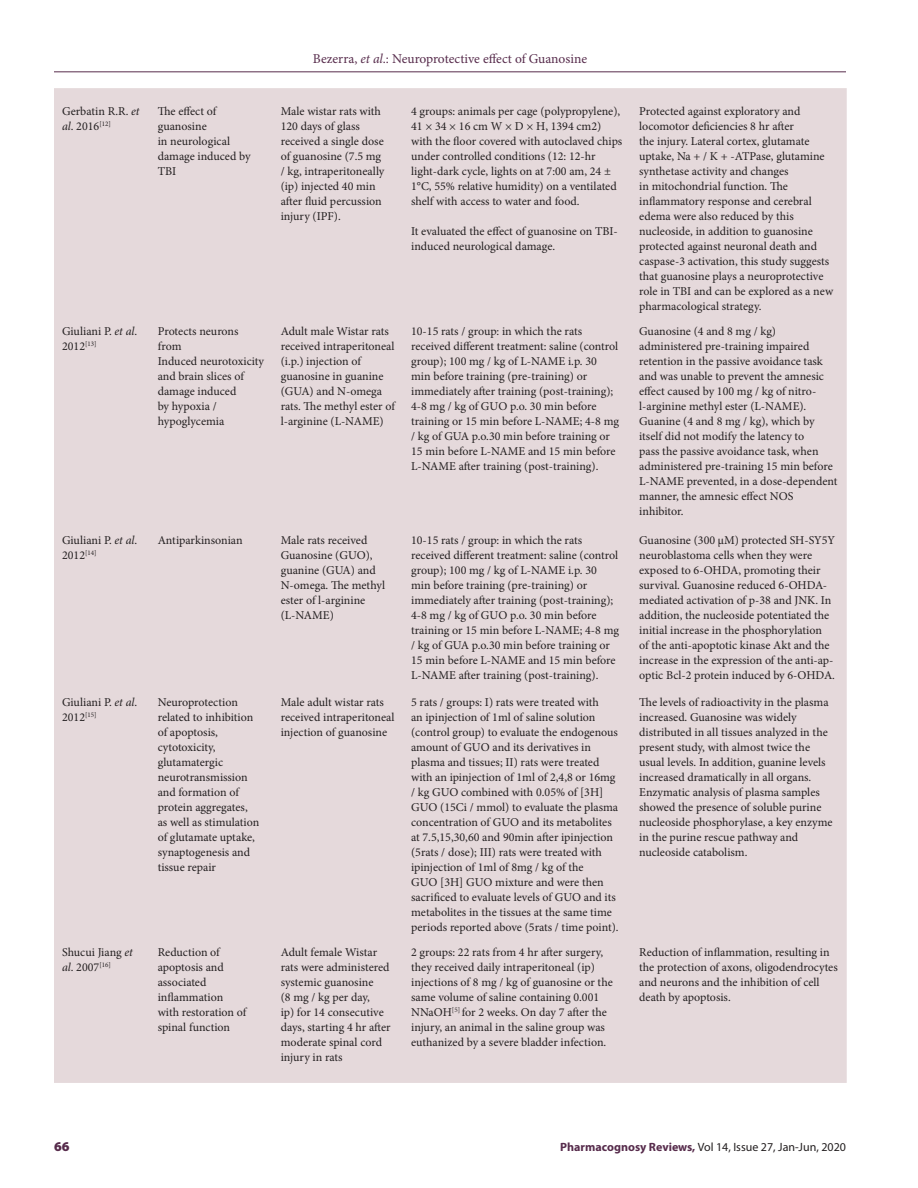
<style>
.page{position:relative;width:918px;height:1188px;background:#fff}
.page>*{position:absolute;margin:0;border:0;box-sizing:border-box;transform-origin:0 0}
.t1{font:13.5px "Minion Pro";color:#572c4c}
.t2{font:900 13.5px "Myriad Pro";color:#572c4c}
.TB{font:12px/15px "Minion Pro";color:#231f20}
.t3{font:12px "Myriad Pro";color:#231f20}
.s1{font-style:italic}
.s2{font-weight:700;color:#572c4c}
</style>
<div class="page">
<hr style="left:54px;top:72px;width:792px;height:1px;background:#572c4c">
<div style="left:54px;top:88px;width:793px;height:995px;background:#e5d9db"></div>
<p class="t1" style="left:313px;top:50px;width:276px">Bezerra, <span class="s1">et al</span>.: Neuroprotective effect of Guanosine</p>
<p class="TB" style="left:62px;top:104px;width:79px">Gerbatin R.R. <span class="s1">et al</span>. 2016<sup>[12]</sup></p>
<p class="TB" style="left:158px;top:104px;width:94px">The effect of guanosine<br>in neurological damage induced by<br>TBI</p>
<p class="TB" style="left:281px;top:104px;width:105px">Male wistar rats with<br>120 days of glass received a single dose of guanosine (7.5 mg / kg, intraperitoneally (ip) injected 40 min after fluid percussion injury (IPF).</p>
<p class="TB" style="left:411px;top:104px;width:213px">4 groups: animals per cage (polypropylene), 41 × 34 × 16 cm W × D × H, 1394 cm2) with the floor covered with autoclaved chips under controlled conditions (12: 12-hr light-dark cycle, lights on at 7:00 am, 24 ± 1°C, 55% relative humidity) on a ventilated shelf with access to water and food.</p>
<p class="TB" style="left:411px;top:224px;width:208px">It evaluated the effect of guanosine on TBI&shy;induced neurological damage.</p>
<p class="TB" style="left:639px;top:104px;width:196px">Protected against exploratory and locomotor deficiencies 8 hr after<br>the injury. Lateral cortex, glutamate uptake, Na + / K + -ATPase, glutamine synthetase activity and changes<br>in mitochondrial function. The inflammatory response and cerebral edema were also reduced by this nucleoside, in addition to guanosine protected against neuronal death and caspase-3 activation, this study suggests that guanosine plays a neuroprotective role in TBI and can be explored as a new pharmacological strategy.</p>
<p class="TB" style="left:62px;top:323px;width:77px">Giuliani P. <span class="s1">et al</span>.<br>2012<sup>[13]</sup></p>
<p class="TB" style="left:158px;top:323px;width:108px">Protects neurons from<br>Induced neurotoxicity and brain slices of damage induced<br>by hypoxia / hypoglycemia</p>
<p class="TB" style="left:281px;top:323px;width:116px">Adult male Wistar rats received intraperitoneal (i.p.) injection of guanosine in guanine (GUA) and N-omega rats. The methyl ester of l-arginine (L-NAME)</p>
<p class="TB" style="left:411px;top:323px;width:209px">10-15 rats / group: in which the rats received different treatment: saline (control group); 100 mg / kg of L-NAME i.p. 30 min before training (pre-training) or immediately after training (post-training); 4-8 mg / kg of GUO p.o. 30 min before training or 15 min before L-NAME; 4-8 mg / kg of GUA p.o.30 min before training or 15 min before L-NAME and 15 min before L-NAME after training (post-training).</p>
<p class="TB" style="left:639px;top:323px;width:200px">Guanosine (4 and 8 mg / kg) administered pre-training impaired retention in the passive avoidance task and was unable to prevent the amnesic effect caused by 100 mg / kg of nitro&shy;l-arginine methyl ester (L-NAME).<br>Guanine (4 and 8 mg / kg), which by itself did not modify the latency to<br>pass the passive avoidance task, when administered pre-training 15 min before L-NAME prevented, in a dose-dependent manner, the amnesic effect NOS inhibitor.</p>
<p class="TB" style="left:62px;top:533px;width:77px">Giuliani P. <span class="s1">et al</span>.<br>2012<sup>[14]</sup></p>
<p class="TB" style="left:158px;top:533px;width:86px">Antiparkinsonian</p>
<p class="TB" style="left:281px;top:533px;width:106px">Male rats received<br>Guanosine (GUO), guanine (GUA) and<br>N-omega. The methyl ester of l-arginine (L-NAME)</p>
<p class="TB" style="left:411px;top:533px;width:209px">10-15 rats / group: in which the rats received different treatment: saline (control group); 100 mg / kg of L-NAME i.p. 30 min before training (pre-training) or immediately after training (post-training); 4-8 mg / kg of GUO p.o. 30 min before training or 15 min before L-NAME; 4-8 mg / kg of GUA p.o.30 min before training or 15 min before L-NAME and 15 min before L-NAME after training (post-training).</p>
<p class="TB" style="left:639px;top:533px;width:198px">Guanosine (300 µM) protected SH-SY5Y neuroblastoma cells when they were exposed to 6-OHDA, promoting their survival. Guanosine reduced 6-OHDA&shy;mediated activation of p-38 and JNK. In addition, the nucleoside potentiated the initial increase in the phosphorylation<br>of the anti-apoptotic kinase Akt and the increase in the expression of the anti-ap&shy;optic Bcl-2 protein induced by 6-OHDA.</p>
<p class="TB" style="left:62px;top:695px;width:77px">Giuliani P. <span class="s1">et al</span>.<br>2012<sup>[15]</sup></p>
<p class="TB" style="left:158px;top:695px;width:103px">Neuroprotection related to inhibition of apoptosis, cytotoxicity, glutamatergic neurotransmission and formation of protein aggregates, as well as stimulation of glutamate uptake, synaptogenesis and tissue repair</p>
<p class="TB" style="left:281px;top:695px;width:115px">Male adult wistar rats received intraperitoneal injection of guanosine</p>
<p class="TB" style="left:411px;top:695px;width:209px">5 rats / groups: I) rats were treated with<br>an ipinjection of 1ml of saline solution (control group) to evaluate the endogenous amount of GUO and its derivatives in plasma and tissues; II) rats were treated with an ipinjection of 1ml of 2,4,8 or 16mg / kg GUO combined with 0.05% of [3H] GUO (15Ci / mmol) to evaluate the plasma concentration of GUO and its metabolites at 7.5,15,30,60 and 90min after ipinjection (5rats / dose); III) rats were treated with ipinjection of 1ml of 8mg / kg of the<br>GUO [3H] GUO mixture and were then sacrificed to evaluate levels of GUO and its metabolites in the tissues at the same time periods reported above (5rats / time point).</p>
<p class="TB" style="left:639px;top:695px;width:195px">The levels of radioactivity in the plasma increased. Guanosine was widely distributed in all tissues analyzed in the present study, with almost twice the usual levels. In addition, guanine levels increased dramatically in all organs.<br>Enzymatic analysis of plasma samples showed the presence of soluble purine nucleoside phosphorylase, a key enzyme in the purine rescue pathway and nucleoside catabolism.</p>
<p class="TB" style="left:62px;top:944px;width:72px">Shucui Jiang <span class="s1">et al</span>. 2007<sup>[16]</sup></p>
<p class="TB" style="left:158px;top:944px;width:90px">Reduction of apoptosis and associated inflammation with restoration of spinal function</p>
<p class="TB" style="left:281px;top:944px;width:112px">Adult female Wistar rats were administered systemic guanosine<br>(8 mg / kg per day,<br>ip) for 14 consecutive days, starting 4 hr after moderate spinal cord injury in rats</p>
<p class="TB" style="left:411px;top:944px;width:203px">2 groups: 22 rats from 4 hr after surgery, they received daily intraperitoneal (ip) injections of 8 mg / kg of guanosine or the same volume of saline containing 0.001<br>NNaOH<sup>[5]</sup> for 2 weeks. On day 7 after the injury, an animal in the saline group was euthanized by a severe bladder infection.</p>
<p class="TB" style="left:639px;top:944px;width:200px">Reduction of inflammation, resulting in the protection of axons, oligodendrocytes and neurons and the inhibition of cell death by apoptosis.</p>
<p class="t2" style="left:54px;top:1137px;width:17px">66</p>
<p class="t3" style="left:560px;top:1139px;width:287px"><span class="s2">Pharmacognosy Reviews,</span> Vol 14, Issue 27, Jan-Jun, 2020</p>
</div>
